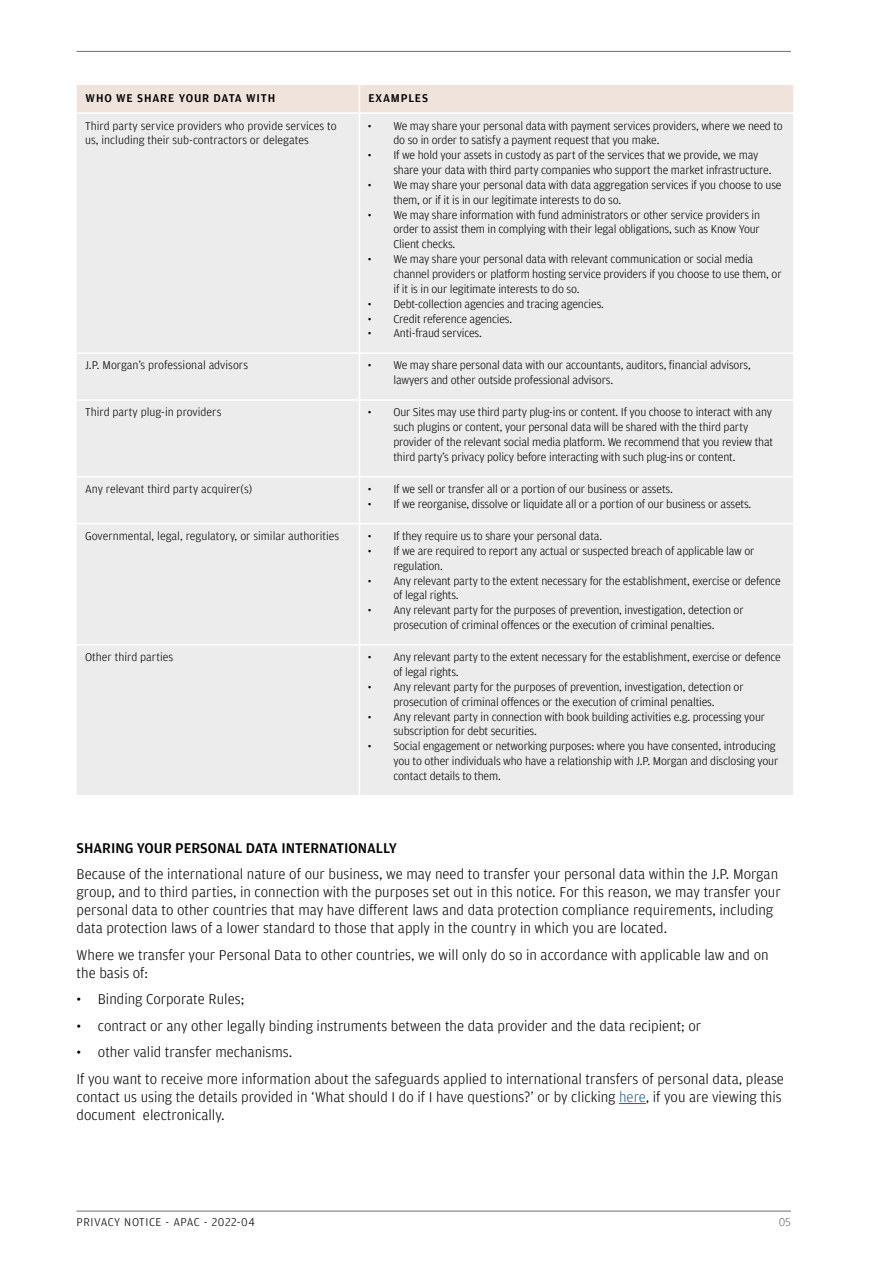
<style>
.page{position:relative;width:893px;height:1263px;background:#fff}
.page>*{position:absolute;margin:0;border:0;box-sizing:border-box;transform-origin:0 0}
.t1{font:300 15px/18px "Amplitude";color:#000}
.t2{font:500 15px "Amplitude";color:#000}
.t3{font:300 12px/14.9px "Amplitude";letter-spacing:-.015em;color:#000}
.t4{font:500 12px "Amplitude";letter-spacing:.07em;color:#000}
.t5{font:300 12px "Amplitude";letter-spacing:.05em;color:#000}
.t6{font:300 12px "Amplitude";color:#6d6e71}
.s1{color:#215e9e}
</style>
<div class="page">
<hr style="left:77px;top:1211px;width:714px;height:1px;background:#6d6e71">
<hr style="left:77px;top:51px;width:714px;height:1px;background:#6d6e71">
<svg style="left:619px;top:1103px;width:27px;height:1px"></svg>
<div style="left:77px;top:114px;width:716px;height:681px;background:#ececed"></div>
<hr style="left:359px;top:114px;width:1px;height:238px;background:#fff">
<hr style="left:77px;top:352px;width:282px;height:2px;background:#fff">
<hr style="left:359px;top:352px;width:434px;height:2px;background:#fff">
<hr style="left:359px;top:354px;width:1px;height:45px;background:#fff">
<hr style="left:77px;top:399px;width:282px;height:2px;background:#fff">
<hr style="left:359px;top:399px;width:434px;height:2px;background:#fff">
<hr style="left:359px;top:401px;width:1px;height:75px;background:#fff">
<hr style="left:77px;top:476px;width:282px;height:1px;background:#fff">
<hr style="left:359px;top:476px;width:434px;height:1px;background:#fff">
<hr style="left:359px;top:477px;width:1px;height:46px;background:#fff">
<hr style="left:77px;top:523px;width:282px;height:1px;background:#fff">
<hr style="left:359px;top:523px;width:434px;height:1px;background:#fff">
<hr style="left:359px;top:524px;width:1px;height:120px;background:#fff">
<hr style="left:77px;top:644px;width:282px;height:1px;background:#fff">
<hr style="left:359px;top:644px;width:434px;height:1px;background:#fff">
<hr style="left:359px;top:645px;width:1px;height:150px;background:#fff">
<div style="left:77px;top:85px;width:716px;height:27px;background:#efe3db"></div>
<p class="t4" style="left:86px;top:91px;width:191px">WHO WE SHARE YOUR DATA WITH</p>
<p class="t4" style="left:368px;top:91px;width:61px">EXAMPLES</p>
<p class="t3" style="left:85px;top:118px;width:253px">Third party service providers who provide services to us, including their sub-contractors or delegates</p>
<p class="t3" style="left:393px;top:118px;width:391px;text-indent:-26px">• We may share your personal data with payment services providers, where we need to do so in order to satisfy a payment request that you make.</p>
<p class="t3" style="left:393px;top:147px;width:380px;text-indent:-26px">• If we hold your assets in custody as part of the services that we provide, we may share your data with third party companies who support the market infrastructure.</p>
<p class="t3" style="left:393px;top:177px;width:390px;text-indent:-26px">• We may share your personal data with data aggregation services if you choose to use them, or if it is in our legitimate interests to do so.</p>
<p class="t3" style="left:393px;top:207px;width:368px;text-align:justify;text-indent:-26px">• We may share information with fund administrators or other service providers in order to assist them in complying with their legal obligations, such as Know Your Client checks.</p>
<p class="t3" style="left:393px;top:251px;width:390px;text-indent:-26px">• We may share your personal data with relevant communication or social media channel providers or platform hosting service providers if you choose to use them, or if it is in our legitimate interests to do so.</p>
<p class="t3" style="left:368px;top:296px;width:238px">• Debt-collection agencies and tracing agencies.</p>
<p class="t3" style="left:368px;top:311px;width:146px">• Credit reference agencies.</p>
<p class="t3" style="left:368px;top:326px;width:116px">• Anti-fraud services.</p>
<p class="t3" style="left:85px;top:358px;width:164px">J.P. Morgan’s professional advisors</p>
<p class="t3" style="left:393px;top:358px;width:359px;text-indent:-26px">• We may share personal data with our accountants, auditors, financial advisors, lawyers and other outside professional advisors.</p>
<p class="t3" style="left:85px;top:405px;width:138px">Third party plug-in providers</p>
<p class="t3" style="left:393px;top:405px;width:381px;text-indent:-26px">• Our Sites may use third party plug-ins or content. If you choose to interact with any such plugins or content, your personal data will be shared with the third party provider of the relevant social media platform. We recommend that you review that third party’s privacy policy before interacting with such plug-ins or content.</p>
<p class="t3" style="left:85px;top:481px;width:168px">Any relevant third party acquirer(s)</p>
<p class="t3" style="left:368px;top:481px;width:306px">• If we sell or transfer all or a portion of our business or assets.</p>
<p class="t3" style="left:368px;top:496px;width:385px">• If we reorganise, dissolve or liquidate all or a portion of our business or assets.</p>
<p class="t3" style="left:85px;top:528px;width:256px">Governmental, legal, regulatory, or similar authorities</p>
<p class="t3" style="left:368px;top:528px;width:236px">• If they require us to share your personal data.</p>
<p class="t3" style="left:393px;top:543px;width:363px;text-indent:-26px">• If we are required to report any actual or suspected breach of applicable law or regulation.</p>
<p class="t3" style="left:393px;top:573px;width:389px;text-indent:-26px">• Any relevant party to the extent necessary for the establishment, exercise or defence of legal rights.</p>
<p class="t3" style="left:368px;top:602px;width:377px;text-align:center">• Any relevant party for the purposes of prevention, investigation, detection or prosecution of criminal offences or the execution of criminal penalties.</p>
<p class="t3" style="left:85px;top:649px;width:90px">Other third parties</p>
<p class="t3" style="left:393px;top:649px;width:389px;text-indent:-26px">• Any relevant party to the extent necessary for the establishment, exercise or defence of legal rights.</p>
<p class="t3" style="left:368px;top:679px;width:377px;text-align:center">• Any relevant party for the purposes of prevention, investigation, detection or prosecution of criminal offences or the execution of criminal penalties.</p>
<p class="t3" style="left:393px;top:709px;width:373px;text-indent:-26px">• Any relevant party in connection with book building activities e.g. processing your subscription for debt securities.</p>
<p class="t3" style="left:393px;top:738px;width:386px;text-indent:-26px">• Social engagement or networking purposes: where you have consented, introducing you to other individuals who have a relationship with J.P. Morgan and disclosing your contact details to them.</p>
<p class="t2" style="left:77px;top:838px;width:322px">SHARING YOUR PERSONAL DATA INTERNATIONALLY</p>
<p class="t1" style="left:77px;top:864px;width:706px">Because of the international nature of our business, we may need to transfer your personal data within the J.P. Morgan group, and to third parties, in connection with the purposes set out in this notice. For this reason, we may transfer your personal data to other countries that may have different laws and data protection compliance requirements, including data protection laws of a lower standard to those that apply in the country in which you are located.</p>
<p class="t1" style="left:77px;top:945px;width:693px">Where we transfer your Personal Data to other countries, we will only do so in accordance with applicable law and on the basis of:</p>
<p class="t1" style="left:77px;top:990px;width:169px">• Binding Corporate Rules;</p>
<p class="t1" style="left:77px;top:1016px;width:626px">• contract or any other legally binding instruments between the data provider and the data recipient; or</p>
<p class="t1" style="left:77px;top:1038px;width:709px;line-height:26.5px">• other valid transfer mechanisms.<br>If you want to receive more information about the safeguards applied to international transfers of personal data, please</p>
<p class="t1" style="left:77px;top:1087px;width:707px">contact us using the details provided in ‘What should I do if I have questions?’ or by clicking <span class="s1">here</span>, if you are viewing this document electronically.</p>
<p class="t5" style="left:77px;top:1214px;width:180px">PRIVACY NOTICE - APAC - 2022-04</p>
<p class="t6" style="left:779px;top:1214px;width:14px">05</p>
</div>
